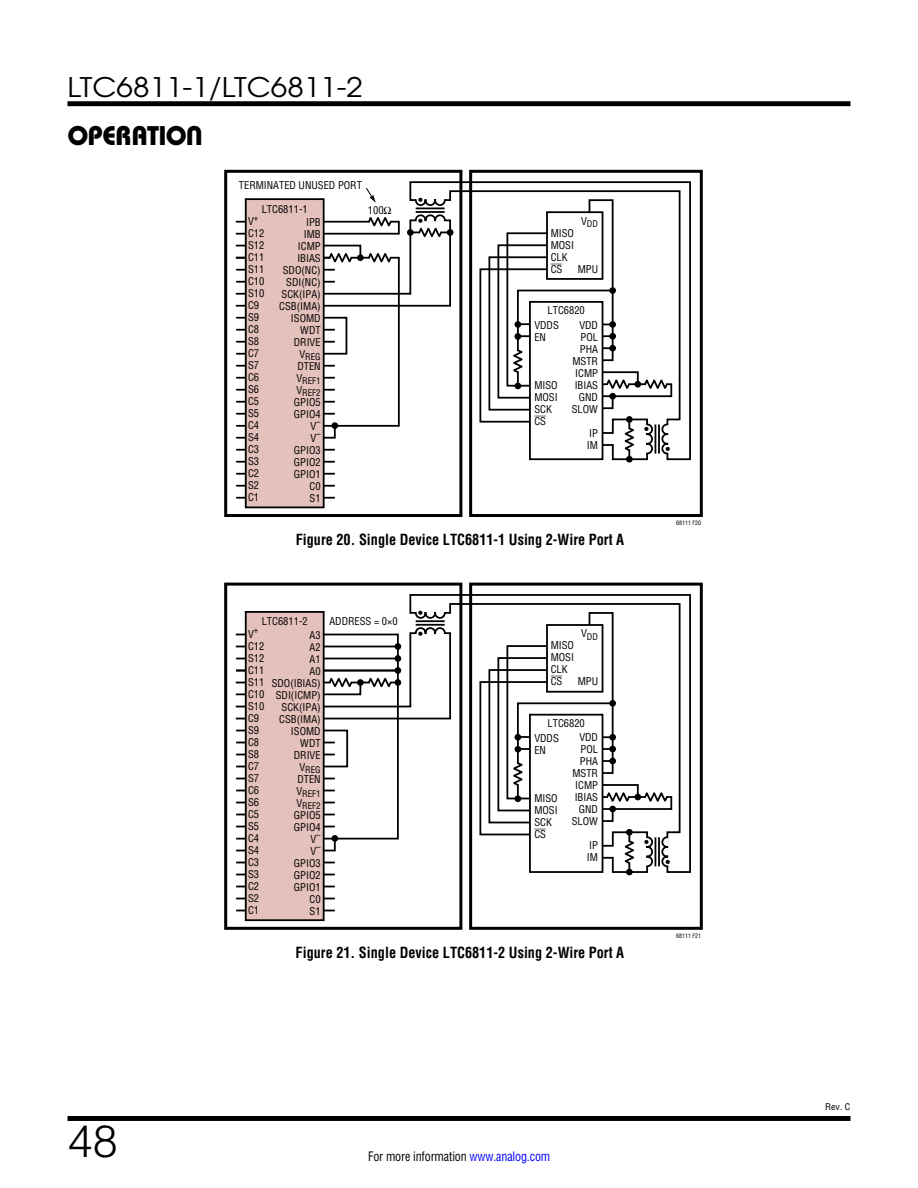
<style>
.page{position:relative;width:918px;height:1188px;background:#fff}
.page>*{position:absolute;margin:0;border:0;box-sizing:border-box;transform-origin:0 0}
.t1{font:300 45px "Helvetica";color:#000}
.t2{font:27px "Avant Garde";color:#000;scale:1.1 1}
.t3{font:27px "Linear Bauhaus";letter-spacing:-.02em;color:#000}
.t4{font:700 15px "Linear Helv Cond";color:#000;scale:.95 1}
.t5{font:12.75px "Linear Helv Cond";letter-spacing:-.01em;color:#000;scale:.95 1}
.t6{font:10.5px/12px "Linear Helv Cond";color:#000}
.t7{font:10.5px "Linear Helv Cond Ovr";color:#000}
.t8{font:9px/12px "Linear Helv Cond";color:#000}
.t9{font:9px "Linear Helv Cond";color:#000;scale:1.1 1}
.t10{font:6px "Linear Helv Cond";color:#000}
.s1{color:#00f}
</style>
<div class="page">
<div style="left:68px;top:101px;width:782px;height:5px;background:#000"></div>
<div style="left:68px;top:1116px;width:782px;height:5px;background:#000"></div>
<div style="left:469px;top:170px;width:234px;height:347px;border:3px solid #000"></div>
<svg style="left:409px;top:180px;width:282px;height:281px"></svg>
<div style="left:602px;top:383px;width:70px;height:14px;border:2px solid #000"></div>
<div style="left:235px;top:317px;width:112px;height:38px;border:2px solid #000"></div>
<hr style="left:236px;top:329px;width:99px;height:2px;background:#000">
<hr style="left:236px;top:341px;width:99px;height:2px;background:#000">
<hr style="left:236px;top:365px;width:99px;height:2px;background:#000">
<hr style="left:236px;top:377px;width:99px;height:2px;background:#000">
<hr style="left:236px;top:389px;width:99px;height:2px;background:#000">
<hr style="left:236px;top:401px;width:99px;height:2px;background:#000">
<hr style="left:236px;top:413px;width:99px;height:2px;background:#000">
<svg style="left:236px;top:427px;width:101px;height:13px"></svg>
<hr style="left:236px;top:449px;width:99px;height:2px;background:#000">
<hr style="left:236px;top:461px;width:99px;height:2px;background:#000">
<hr style="left:236px;top:473px;width:99px;height:2px;background:#000">
<hr style="left:236px;top:485px;width:99px;height:2px;background:#000">
<hr style="left:236px;top:497px;width:99px;height:2px;background:#000">
<div style="left:235px;top:257px;width:165px;height:170px;border:2px solid #000"></div>
<div style="left:447px;top:229px;width:6px;height:7px;background:#000;border-radius:50%"></div>
<div style="left:331px;top:422px;width:7px;height:7px;background:#000;border-radius:50%"></div>
<div style="left:246px;top:199px;width:78px;height:308px;background:#e5c1bc"></div>
<div style="left:245px;top:198px;width:80px;height:310px;border:2px solid #000"></div>
<div style="left:224px;top:170px;width:238px;height:347px;border:3px solid #000"></div>
<div style="left:469px;top:583px;width:234px;height:347px;border:3px solid #000"></div>
<svg style="left:409px;top:593px;width:282px;height:281px"></svg>
<div style="left:602px;top:796px;width:70px;height:14px;border:2px solid #000"></div>
<div style="left:235px;top:730px;width:113px;height:37px;border:2px solid #000"></div>
<hr style="left:236px;top:742px;width:99px;height:1px;background:#000">
<hr style="left:236px;top:754px;width:99px;height:1px;background:#000">
<hr style="left:236px;top:778px;width:99px;height:1px;background:#000">
<hr style="left:236px;top:790px;width:99px;height:1px;background:#000">
<hr style="left:236px;top:802px;width:99px;height:1px;background:#000">
<hr style="left:236px;top:814px;width:99px;height:1px;background:#000">
<hr style="left:236px;top:826px;width:99px;height:1px;background:#000">
<svg style="left:236px;top:840px;width:101px;height:12px"></svg>
<hr style="left:236px;top:862px;width:99px;height:1px;background:#000">
<hr style="left:236px;top:874px;width:99px;height:1px;background:#000">
<hr style="left:236px;top:886px;width:99px;height:1px;background:#000">
<hr style="left:236px;top:898px;width:99px;height:1px;background:#000">
<hr style="left:236px;top:910px;width:99px;height:1px;background:#000">
<div style="left:235px;top:634px;width:164px;height:206px;border:2px solid #000"></div>
<div style="left:331px;top:835px;width:7px;height:7px;background:#000;border-radius:50%"></div>
<div style="left:626px;top:869px;width:7px;height:6px;background:#000;border-radius:50%"></div>
<div style="left:246px;top:612px;width:78px;height:308px;background:#e5c1bc"></div>
<div style="left:245px;top:611px;width:80px;height:310px;border:2px solid #000"></div>
<div style="left:224px;top:583px;width:238px;height:347px;border:3px solid #000"></div>
<svg style="left:235px;top:187px;width:217px;height:121px"></svg>
<svg style="left:479px;top:198px;width:191px;height:263px"></svg>
<svg style="left:235px;top:610px;width:217px;height:110px"></svg>
<svg style="left:479px;top:611px;width:191px;height:263px"></svg>
<h2 class="t2" style="left:68px;top:70px;width:270px">LTC6811-1/LTC6811-2</h2>
<h2 class="t3" style="left:68px;top:119px;width:137px">OPERATION</h2>
<p class="t6" style="left:239px;top:179px;width:125px">TERMINATED UNUSED PORT</p>
<p class="t6" style="left:262px;top:203px;width:48px">LTC6811-1</p>
<p class="t6" style="left:248px;top:215px;width:18px">V<sup>+<br></sup>C12<br>S12<br>C11<br>S11<br>C10<br>S10<br>C9<br>S9<br>C8<br>S8<br>C7<br>S7<br>C6<br>S6<br>C5<br>S5<br>C4<br>S4<br>C3<br>S3<br>C2<br>S2<br>C1</p>
<p class="t6" style="left:279px;top:216px;width:43px;text-align:right">IPB<br>IMB<br>ICMP<br>IBIAS<br>SDO(NC)<br>SDI(NC)<br>SCK(IPA)<br>CSB(IMA)<br>ISOMD<br>WDT<br>DRIVE</p>
<p class="t8" style="left:299px;top:351px;width:23px"><sup>V</sup>REG</p>
<p class="t6" style="left:297px;top:360px;width:25px">DTEN</p>
<p class="t8" style="left:296px;top:375px;width:26px"><sup>V</sup>REF1<br><sup>V</sup>REF2</p>
<p class="t6" style="left:294px;top:396px;width:28px;text-align:right">GPIO5<br>GPIO4<br>V<sup>–<br></sup>V<sup>–<br></sup>GPIO3<br>GPIO2<br>GPIO1<br>C0<br>S1</p>
<p class="t6" style="left:368px;top:205px;width:25px">100Ω</p>
<p class="t8" style="left:581px;top:218px;width:18px"><sup>V</sup>DD</p>
<p class="t6" style="left:578px;top:263px;width:22px">MPU</p>
<p class="t6" style="left:548px;top:304px;width:39px">LTC6820</p>
<p class="t6" style="left:551px;top:227px;width:25px;text-align:justify">MISO MOSI CLK</p>
<p class="t7" style="left:551px;top:262px;width:13px">CS</p>
<p class="t6" style="left:534px;top:319px;width:26px">VDDS<br>EN</p>
<p class="t6" style="left:534px;top:379px;width:25px;text-align:justify">MISO MOSI SCK</p>
<p class="t7" style="left:534px;top:415px;width:13px">CS</p>
<p class="t6" style="left:572px;top:319px;width:28px;text-align:right">VDD<br>POL<br>PHA<br>MSTR<br>ICMP<br>IBIAS<br>GND<br>SLOW</p>
<p class="t6" style="left:587px;top:427px;width:13px">IP<br>IM</p>
<h3 class="t4" style="left:296px;top:531px;width:347px">Figure 20. Single Device LTC6811-1 Using 2-Wire Port A</h3>
<p class="t6" style="left:262px;top:616px;width:48px">LTC6811-2</p>
<p class="t6" style="left:329px;top:615px;width:70px">ADDRESS = 0×0</p>
<p class="t6" style="left:248px;top:628px;width:18px">V<sup>+<br></sup>C12<br>S12<br>C11<br>S11<br>C10<br>S10<br>C9<br>S9<br>C8<br>S8<br>C7<br>S7<br>C6<br>S6<br>C5<br>S5<br>C4<br>S4<br>C3<br>S3<br>C2<br>S2<br>C1</p>
<p class="t6" style="left:272px;top:629px;width:51px;text-align:right">A3<br>A2<br>A1<br>A0<br>SDO(IBIAS)<br>SDI(ICMP)<br>SCK(IPA)<br>CSB(IMA)<br>ISOMD<br>WDT<br>DRIVE</p>
<p class="t8" style="left:299px;top:764px;width:23px"><sup>V</sup>REG</p>
<p class="t6" style="left:297px;top:773px;width:25px">DTEN</p>
<p class="t8" style="left:296px;top:788px;width:26px"><sup>V</sup>REF1<br><sup>V</sup>REF2</p>
<p class="t6" style="left:294px;top:809px;width:28px;text-align:right">GPIO5<br>GPIO4<br>V<sup>–<br></sup>V<sup>–<br></sup>GPIO3<br>GPIO2<br>GPIO1<br>C0<br>S1</p>
<p class="t8" style="left:581px;top:630px;width:18px"><sup>V</sup>DD</p>
<p class="t6" style="left:578px;top:676px;width:22px">MPU</p>
<p class="t6" style="left:548px;top:717px;width:39px">LTC6820</p>
<p class="t6" style="left:551px;top:640px;width:25px;text-align:justify">MISO MOSI CLK</p>
<p class="t7" style="left:551px;top:675px;width:13px">CS</p>
<p class="t6" style="left:534px;top:732px;width:26px">VDDS<br>EN</p>
<p class="t6" style="left:534px;top:792px;width:25px;text-align:justify">MISO MOSI SCK</p>
<p class="t7" style="left:534px;top:828px;width:13px">CS</p>
<p class="t6" style="left:572px;top:731px;width:28px;text-align:right">VDD<br>POL<br>PHA<br>MSTR<br>ICMP<br>IBIAS<br>GND<br>SLOW</p>
<p class="t6" style="left:587px;top:839px;width:13px">IP<br>IM</p>
<h3 class="t4" style="left:296px;top:943px;width:347px">Figure 21. Single Device LTC6811-2 Using 2-Wire Port A</h3>
<p class="t10" style="left:676px;top:519px;width:27px">68111 F20</p>
<p class="t10" style="left:676px;top:932px;width:27px">68111 F21</p>
<h1 class="t1" style="left:68px;top:1113px;width:52px">48</h1>
<p class="t5" style="left:368px;top:1148px;width:193px">For more information <span class="s1">www.analog.com</span></p>
<p class="t9" style="left:825px;top:1102px;width:24px">Rev. C</p>
</div>
